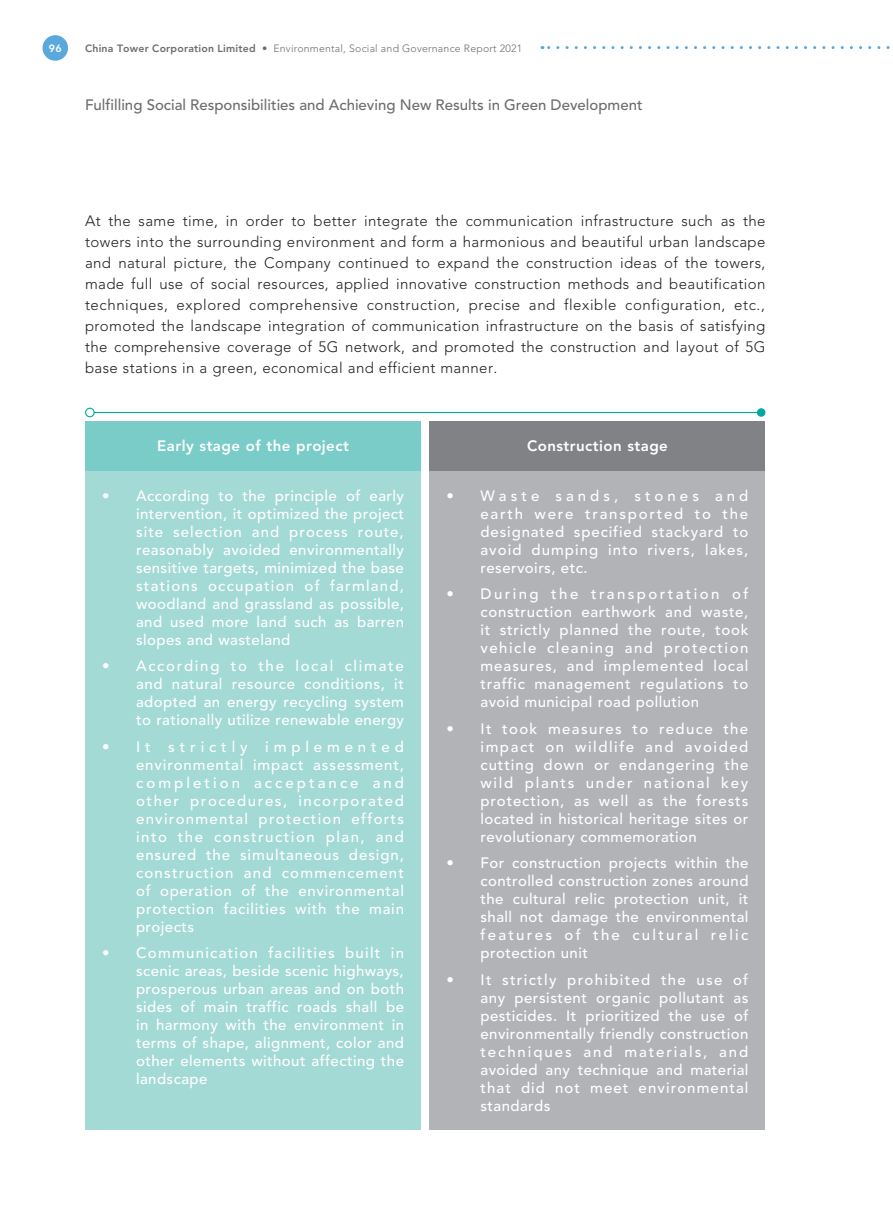
<style>
.page{position:relative;width:893px;height:1212px;background:#fff}
.page>*{position:absolute;margin:0;border:0;box-sizing:border-box;transform-origin:0 0}
.t1{font:500 15px/18px "Avenir LT Std";letter-spacing:.03em;color:#fff;text-align:justify}
.t2{font:300 15px/21px "Avenir LT Std";letter-spacing:.025em;color:#231f20;text-align:justify}
.t3{font:500 15px "Avenir LT Std";color:#6c6d70}
.t4{font:800 15px "Avenir LT Std";letter-spacing:.03em;color:#fff}
.t5{font:300 10.5px "Avenir LT Std";letter-spacing:.02em;color:#6c6d70}
.t6{font:800 10.5px "Avenir LT Std";color:#fff}
.s1{font-weight:800}
</style>
<div class="page">
<div style="left:43px;top:35px;width:25px;height:26px;background:#5ba8dc;border-radius:50%"></div>
<svg style="left:542px;top:46px;width:348px;height:3px"></svg>
<hr style="left:90px;top:412px;width:671px;height:1px;background:#00a99d">
<div style="left:757px;top:408px;width:8px;height:9px;background:#00a99d;border-radius:50%"></div>
<svg style="left:85px;top:408px;width:10px;height:9px"></svg>
<div style="left:85px;top:470px;width:336px;height:660px;background:#a3dad6"></div>
<div style="left:85px;top:421px;width:336px;height:49px;background:#7accc8"></div>
<div style="left:429px;top:470px;width:336px;height:660px;background:#b2b3b7"></div>
<div style="left:429px;top:421px;width:336px;height:49px;background:#808285"></div>
<p class="t6" style="left:49px;top:42px;width:14px">96</p>
<p class="t5" style="left:85px;top:42px;width:439px"><span class="s1">China Tower Corporation Limited</span> • Environmental, Social and Governance Report 2021</p>
<p class="t3" style="left:85px;top:96px;width:559px">Fulfilling Social Responsibilities and Achieving New Results in Green Development</p>
<p class="t2" style="left:85px;top:210px;width:682px">At the same time, in order to better integrate the communication infrastructure such as the towers into the surrounding environment and form a harmonious and beautiful urban landscape and natural picture, the Company continued to expand the construction ideas of the towers, made full use of social resources, applied innovative construction methods and beautification techniques, explored comprehensive construction, precise and flexible configuration, etc., promoted the landscape integration of communication infrastructure on the basis of satisfying the comprehensive coverage of 5G network, and promoted the construction and layout of 5G base stations in a green, economical and efficient manner.</p>
<p class="t4" style="left:157px;top:437px;width:193px">Early stage of the project</p>
<p class="t1" style="left:136px;top:487px;width:270px;text-indent:-34px">• According to the principle of early intervention, it optimized the project site selection and process route, reasonably avoided environmentally sensitive targets, minimized the base stations occupation of farmland, woodland and grassland as possible, and used more land such as barren slopes and wasteland</p>
<p class="t1" style="left:136px;top:657px;width:270px;text-indent:-34px">• According to the local climate and natural resource conditions, it adopted an energy recycling system to rationally utilize renewable energy</p>
<p class="t1" style="left:136px;top:738px;width:270px;text-indent:-34px">• It strictly implemented environmental impact assessment, completion acceptance and other procedures, incorporated environmental protection efforts into the construction plan, and ensured the simultaneous design, construction and commencement of operation of the environmental protection facilities with the main projects</p>
<p class="t1" style="left:136px;top:944px;width:269px;text-indent:-34px">• Communication facilities built in scenic areas, beside scenic highways, prosperous urban areas and on both sides of main traffic roads shall be in harmony with the environment in terms of shape, alignment, color and other elements without affecting the landscape</p>
<p class="t4" style="left:527px;top:437px;width:142px">Construction stage</p>
<p class="t1" style="left:480px;top:487px;width:269px;text-indent:-34px">• Waste sands, stones and earth were transported to the designated specified stackyard to avoid dumping into rivers, lakes, reservoirs, etc.</p>
<p class="t1" style="left:480px;top:585px;width:270px;text-indent:-34px">• During the transportation of construction earthwork and waste, it strictly planned the route, took vehicle cleaning and protection measures, and implemented local traffic management regulations to avoid municipal road pollution</p>
<p class="t1" style="left:480px;top:720px;width:269px;text-indent:-34px">• It took measures to reduce the impact on wildlife and avoided cutting down or endangering the wild plants under national key protection, as well as the forests located in historical heritage sites or revolutionary commemoration</p>
<p class="t1" style="left:480px;top:854px;width:269px;text-indent:-34px">• For construction projects within the controlled construction zones around the cultural relic protection unit, it shall not damage the environmental features of the cultural relic protection unit</p>
<p class="t1" style="left:480px;top:971px;width:270px;text-indent:-34px">• It strictly prohibited the use of any persistent organic pollutant as pesticides. It prioritized the use of environmentally friendly construction techniques and materials, and avoided any technique and material that did not meet environmental standards</p>
</div>
